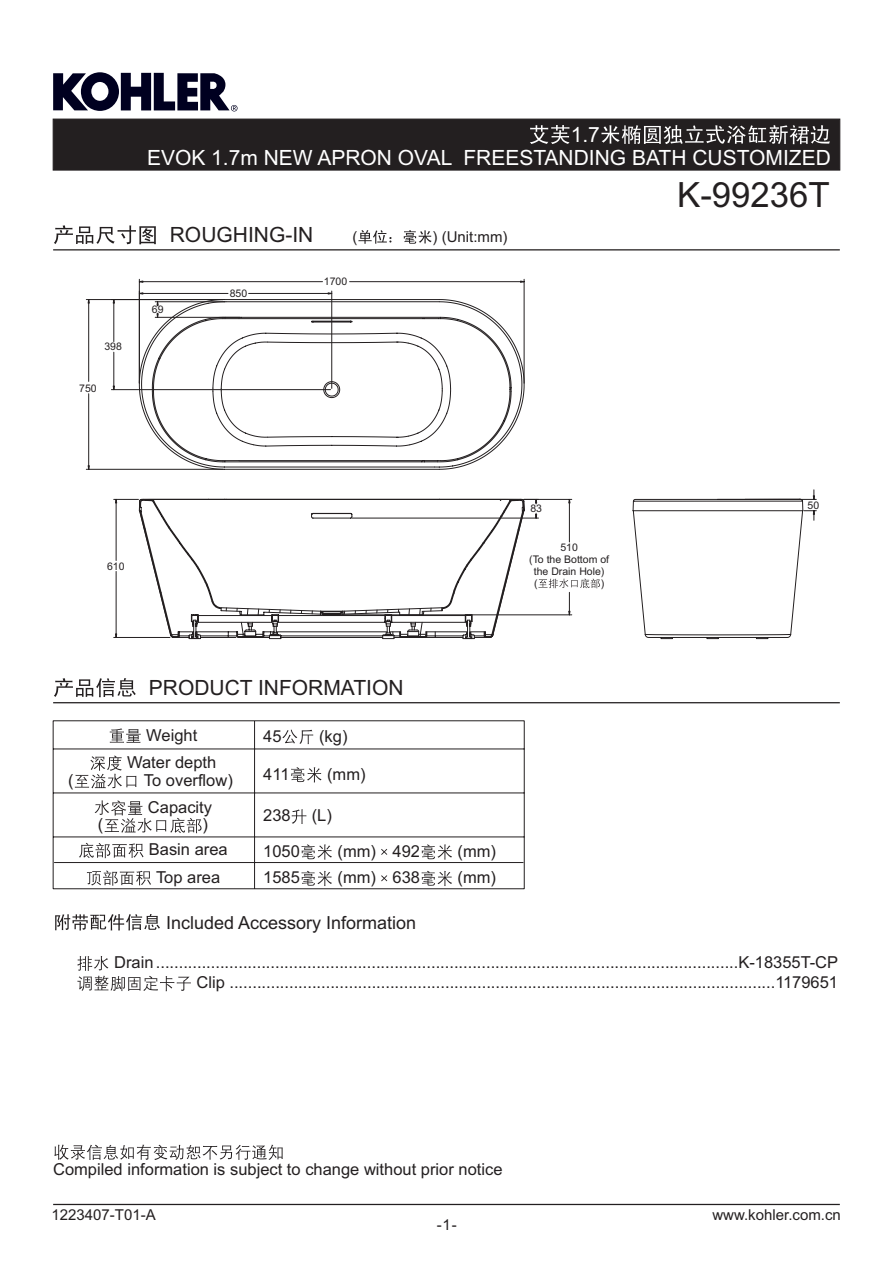
<style>
.page{position:relative;width:893px;height:1263px;background:#fff}
.page>*{position:absolute;margin:0;border:0;box-sizing:border-box;transform-origin:0 0}
.t1{font:34.8px "Arial";color:#231f20}
.t2{font:21px/23.4px "Arial";color:#fff}
.t3{font:21px "Arial";color:#231f20}
.t4{font:18px "Arial";color:#231f20}
.t5{font:16.5px/27.5px "Arial";color:#231f20;text-align:center}
.t6{font:15px "Arial";color:#231f20}
.t7{font:10.5px "Arial";color:#231f20}
</style>
<div class="page">
<div style="left:53px;top:119px;width:787px;height:51px;background:#231f20"></div>
<svg style="left:530px;top:125px;width:39px;height:19px"></svg>
<svg style="left:601px;top:125px;width:229px;height:19px"></svg>
<hr style="left:53px;top:249px;width:787px;height:1px;background:#231f20">
<svg style="left:54px;top:225px;width:102px;height:19px"></svg>
<svg style="left:358px;top:230px;width:34px;height:14px"></svg>
<svg style="left:404px;top:230px;width:28px;height:14px"></svg>
<hr style="left:53px;top:702px;width:787px;height:1px;background:#231f20">
<svg style="left:54px;top:678px;width:82px;height:19px"></svg>
<svg style="left:52px;top:720px;width:473px;height:170px"></svg>
<svg style="left:110px;top:728px;width:31px;height:15px"></svg>
<svg style="left:95px;top:800px;width:107px;height:33px"></svg>
<svg style="left:79px;top:843px;width:65px;height:15px"></svg>
<svg style="left:87px;top:870px;width:64px;height:16px"></svg>
<svg style="left:302px;top:844px;width:30px;height:16px"></svg>
<svg style="left:381px;top:849px;width:6px;height:6px"></svg>
<svg style="left:422px;top:844px;width:30px;height:16px"></svg>
<svg style="left:291px;top:767px;width:31px;height:15px"></svg>
<svg style="left:302px;top:871px;width:30px;height:15px"></svg>
<svg style="left:381px;top:875px;width:6px;height:6px"></svg>
<svg style="left:422px;top:871px;width:30px;height:15px"></svg>
<svg style="left:292px;top:809px;width:14px;height:15px"></svg>
<svg style="left:282px;top:730px;width:31px;height:14px"></svg>
<svg style="left:55px;top:914px;width:105px;height:16px"></svg>
<svg style="left:77px;top:956px;width:114px;height:35px"></svg>
<svg style="left:75px;top:755px;width:61px;height:33px"></svg>
<svg style="left:54px;top:1144px;width:229px;height:16px"></svg>
<svg style="left:53px;top:72px;width:185px;height:39px"></svg>
<hr style="left:53px;top:1204px;width:787px;height:1px;background:#231f20">
<svg style="left:138px;top:278px;width:387px;height:21px"></svg>
<svg style="left:138px;top:280px;width:6px;height:3px"></svg>
<svg style="left:520px;top:280px;width:5px;height:3px"></svg>
<hr style="left:88px;top:394px;width:1px;height:75px;background:#231f20">
<hr style="left:88px;top:300px;width:1px;height:81px;background:#231f20">
<hr style="left:86px;top:469px;width:137px;height:1px;background:#231f20">
<hr style="left:86px;top:299px;width:137px;height:1px;background:#231f20">
<hr style="left:116px;top:571px;width:1px;height:66px;background:#231f20">
<hr style="left:116px;top:499px;width:1px;height:61px;background:#231f20">
<hr style="left:114px;top:637px;width:56px;height:1px;background:#231f20">
<svg style="left:114px;top:498px;width:24px;height:6px"></svg>
<hr style="left:113px;top:352px;width:1px;height:38px;background:#231f20">
<hr style="left:113px;top:300px;width:1px;height:42px;background:#231f20">
<hr style="left:111px;top:389px;width:220px;height:1px;background:#231f20">
<svg style="left:112px;top:385px;width:3px;height:6px"></svg>
<hr style="left:249px;top:293px;width:83px;height:1px;background:#231f20">
<hr style="left:139px;top:293px;width:89px;height:1px;background:#231f20">
<hr style="left:331px;top:291px;width:1px;height:97px;background:#231f20">
<hr style="left:139px;top:291px;width:1px;height:92px;background:#231f20">
<svg style="left:327px;top:292px;width:6px;height:3px"></svg>
<svg style="left:804px;top:490px;width:12px;height:30px"></svg>
<svg style="left:139px;top:299px;width:664px;height:341px"></svg>
<svg style="left:538px;top:578px;width:62px;height:47px"></svg>
<p class="t2" style="left:147px;top:125px;width:685px;text-indent:424px">1.7<br>EVOK 1.7m NEW APRON OVAL FREESTANDING BATH CUSTOMIZED</p>
<p class="t7" style="left:104px;top:343px;width:19px">398</p>
<p class="t7" style="left:79px;top:384px;width:19px">750</p>
<p class="t3" style="left:170px;top:227px;width:145px">ROUGHING-IN</p>
<p class="t6" style="left:352px;top:232px;width:6px">(</p>
<p class="t6" style="left:432px;top:232px;width:76px">) (Unit:mm)</p>
<p class="t7" style="left:152px;top:305px;width:13px">69</p>
<p class="t7" style="left:230px;top:290px;width:19px">850</p>
<p class="t7" style="left:324px;top:278px;width:25px">1700</p>
<p class="t7" style="left:107px;top:562px;width:19px">610</p>
<p class="t7" style="left:530px;top:505px;width:13px">83</p>
<p class="t7" style="left:560px;top:544px;width:19px">510</p>
<p class="t7" style="left:529px;top:555px;width:81px">(To the Bottom of</p>
<p class="t7" style="left:534px;top:567px;width:72px">the Drain Hole)</p>
<p class="t7" style="left:534px;top:579px;width:5px">(</p>
<p class="t7" style="left:601px;top:579px;width:5px">)</p>
<p class="t3" style="left:149px;top:680px;width:256px">PRODUCT INFORMATION</p>
<p class="t5" style="left:127px;top:723px;width:91px">Weight<br>Water depth</p>
<p class="t5" style="left:148px;top:795px;width:66px">Capacity</p>
<p class="t5" style="left:263px;top:724px;width:20px">45</p>
<p class="t5" style="left:319px;top:724px;width:30px">(kg)</p>
<p class="t5" style="left:263px;top:762px;width:28px">411</p>
<p class="t5" style="left:327px;top:762px;width:40px">(mm)</p>
<p class="t5" style="left:68px;top:768px;width:7px">(</p>
<p class="t5" style="left:144px;top:768px;width:90px">To overflow)</p>
<p class="t5" style="left:263px;top:803px;width:29px">238</p>
<p class="t5" style="left:312px;top:803px;width:22px">(L)</p>
<p class="t5" style="left:98px;top:812px;width:7px">(</p>
<p class="t5" style="left:149px;top:814px;width:80px;line-height:24.9px;text-align:left;text-indent:54px">)<br>Basin area</p>
<p class="t5" style="left:156px;top:865px;width:66px">Top area</p>
<p class="t5" style="left:263px;top:839px;width:38px">1050</p>
<p class="t5" style="left:337px;top:839px;width:84px">(mm) 492</p>
<p class="t5" style="left:458px;top:839px;width:40px">(mm)</p>
<p class="t5" style="left:263px;top:865px;width:38px">1585</p>
<p class="t5" style="left:337px;top:865px;width:84px">(mm) 638</p>
<p class="t5" style="left:458px;top:865px;width:40px">(mm)</p>
<h1 class="t1" style="left:677px;top:182px;width:154px">K-99236T</h1>
<p class="t7" style="left:808px;top:501px;width:13px">50</p>
<p class="t4" style="left:166px;top:916px;width:252px">Included Accessory Information</p>
<p class="t5" style="left:114px;top:954px;width:725px;line-height:20.1px;text-align:right">Drain ...............................................................................................................................K-18355T-CP<br>Clip .......................................................................................................................1179651</p>
<p class="t5" style="left:53px;top:1157px;width:451px">Compiled information is subject to change without prior notice</p>
<p class="t6" style="left:52px;top:1209px;width:106px">1223407-T01-A</p>
<p class="t6" style="left:437px;top:1219px;width:22px">-1-</p>
<p class="t6" style="left:712px;top:1209px;width:130px">www.kohler.com.cn</p>
</div>
